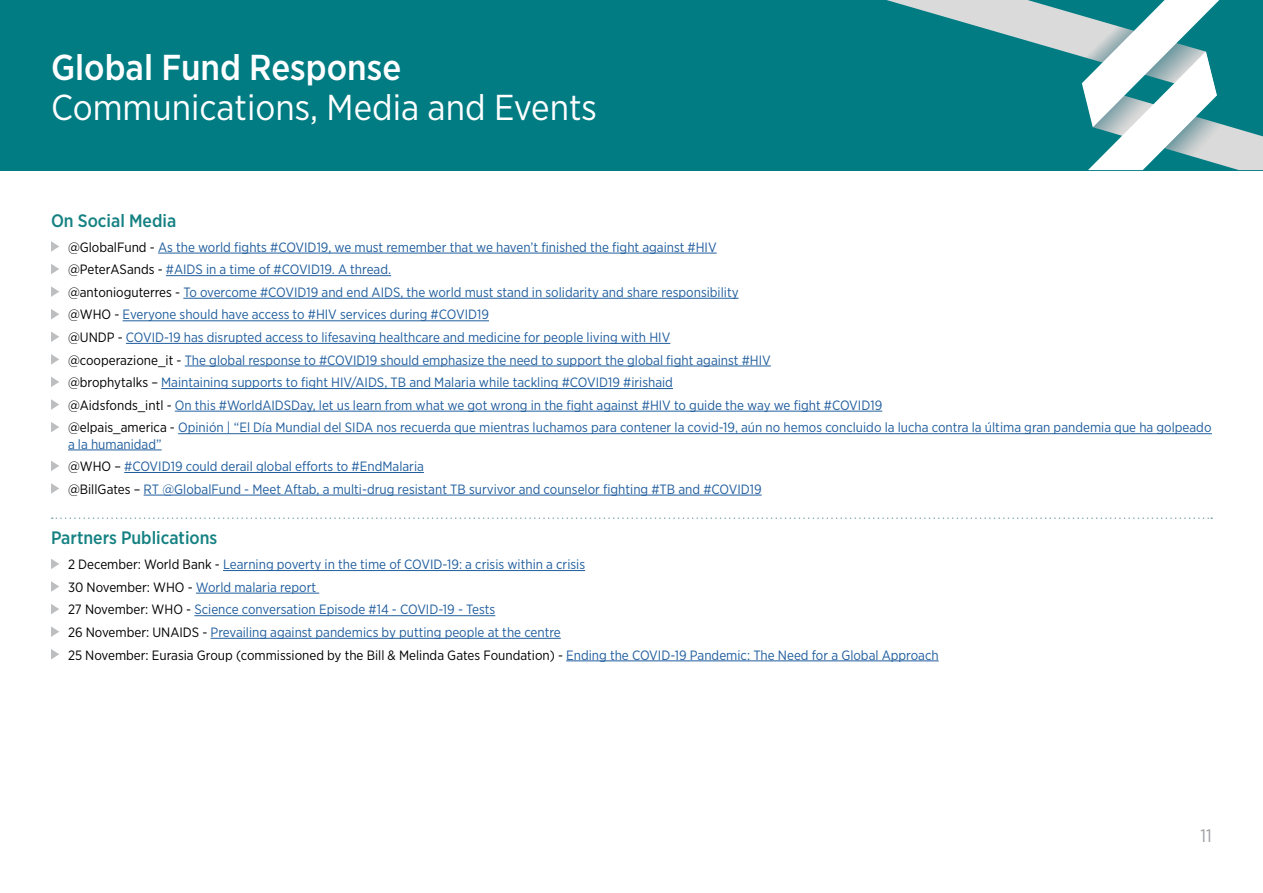
<style>
.page{position:relative;width:1263px;height:893px;background:#fff}
.page>*{position:absolute;margin:0;border:0;box-sizing:border-box;transform-origin:0 0}
.t1{font:36px "Gotham Narrow";color:#fff}
.t2{font:500 36px "Gotham Narrow";color:#fff}
.t3{font:500 18px "Gotham Narrow";color:#158182}
.t4{font:18px "Gotham Narrow";color:#9d9fa2}
.t5{font:13.5px/22.6px "Gotham Narrow";color:#215e9e}
.s1{color:#000}
</style>
<div class="page">
<div style="left:0;top:0;width:1263px;height:170px;background:#017c83"></div>
<svg style="left:887px;top:0;width:376px;height:170px"></svg>
<hr style="left:158px;top:253px;width:559px;height:1px;background:#215e9e">
<hr style="left:166px;top:275px;width:225px;height:1px;background:#215e9e">
<hr style="left:183px;top:298px;width:556px;height:1px;background:#215e9e">
<hr style="left:123px;top:320px;width:366px;height:1px;background:#215e9e">
<hr style="left:126px;top:343px;width:544px;height:1px;background:#215e9e">
<hr style="left:185px;top:366px;width:586px;height:1px;background:#215e9e">
<hr style="left:161px;top:388px;width:512px;height:1px;background:#215e9e">
<hr style="left:175px;top:411px;width:707px;height:1px;background:#215e9e">
<hr style="left:178px;top:433px;width:1034px;height:1px;background:#215e9e">
<hr style="left:68px;top:450px;width:94px;height:1px;background:#215e9e">
<hr style="left:124px;top:472px;width:300px;height:1px;background:#215e9e">
<hr style="left:144px;top:495px;width:618px;height:1px;background:#215e9e">
<svg style="left:52px;top:517px;width:1160px;height:2px"></svg>
<hr style="left:223px;top:570px;width:362px;height:1px;background:#215e9e">
<hr style="left:196px;top:593px;width:123px;height:1px;background:#215e9e">
<hr style="left:194px;top:615px;width:301px;height:1px;background:#215e9e">
<hr style="left:211px;top:638px;width:350px;height:1px;background:#215e9e">
<hr style="left:566px;top:660px;width:373px;height:1px;background:#215e9e">
<svg style="left:51px;top:241px;width:8px;height:11px"></svg>
<svg style="left:51px;top:264px;width:8px;height:10px"></svg>
<svg style="left:51px;top:286px;width:8px;height:11px"></svg>
<svg style="left:51px;top:309px;width:8px;height:10px"></svg>
<svg style="left:51px;top:331px;width:8px;height:11px"></svg>
<svg style="left:51px;top:354px;width:8px;height:11px"></svg>
<svg style="left:51px;top:377px;width:8px;height:10px"></svg>
<svg style="left:51px;top:399px;width:8px;height:11px"></svg>
<svg style="left:51px;top:422px;width:8px;height:10px"></svg>
<svg style="left:51px;top:461px;width:8px;height:10px"></svg>
<svg style="left:51px;top:483px;width:8px;height:11px"></svg>
<svg style="left:51px;top:559px;width:8px;height:10px"></svg>
<svg style="left:51px;top:581px;width:8px;height:11px"></svg>
<svg style="left:51px;top:604px;width:8px;height:10px"></svg>
<svg style="left:51px;top:626px;width:8px;height:11px"></svg>
<svg style="left:51px;top:649px;width:8px;height:10px"></svg>
<h1 class="t2" style="left:51px;top:44px;width:352px">Global Fund Response</h1>
<h1 class="t1" style="left:51px;top:85px;width:547px">Communications, Media and Events</h1>
<h2 class="t3" style="left:51px;top:209px;width:127px">On Social Media</h2>
<p class="t5" style="left:68px;top:235px;width:1145px"><span class="s1">@GlobalFund -</span> As the world fights #COVID19, we must remember that we haven’t finished the fight against #HIV<br><span class="s1">@PeterASands -</span> #AIDS in a time of #COVID19. A thread.<br><span class="s1">@antonioguterres -</span> To overcome #COVID19 and end AIDS, the world must stand in solidarity and share responsibility<br><span class="s1">@WHO -</span> Everyone should have access to #HIV services during #COVID19<br><span class="s1">@UNDP -</span> COVID-19 has disrupted access to lifesaving healthcare and medicine for people living with HIV<br><span class="s1">@cooperazione_it -</span> The global response to #COVID19 should emphasize the need to support the global fight against #HIV<br><span class="s1">@brophytalks –</span> Maintaining supports to fight HIV/AIDS, TB and Malaria while tackling #COVID19 #irishaid<br><span class="s1">@Aidsfonds_intl -</span> On this #WorldAIDSDay, let us learn from what we got wrong in the fight against #HIV to guide the way we fight #COVID19<br><span class="s1">@elpais_america -</span> Opinión | “El Día Mundial del SIDA nos recuerda que mientras luchamos para contener la covid-19, aún no hemos concluido la lucha contra la última gran pandemia que ha golpeado</p>
<p class="t5" style="left:68px;top:432px;width:695px">a la humanidad”<br><span class="s1">@WHO –</span> #COVID19 could derail global efforts to #EndMalaria<br><span class="s1">@BillGates –</span> RT @GlobalFund - Meet Aftab, a multi-drug resistant TB survivor and counselor fighting #TB and #COVID19</p>
<h2 class="t3" style="left:51px;top:527px;width:168px">Partners Publications</h2>
<p class="t5" style="left:68px;top:553px;width:872px"><span class="s1">2 December: World Bank -</span> Learning poverty in the time of COVID-19: a crisis within a crisis<br><span class="s1">30 November: WHO -</span> World malaria report<br><span class="s1">27 November: WHO -</span> Science conversation Episode #14 - COVID-19 - Tests<br><span class="s1">26 November: UNAIDS -</span> Prevailing against pandemics by putting people at the centre<br><span class="s1">25 November: Eurasia Group (commissioned by the Bill &amp; Melinda Gates Foundation) -</span> Ending the COVID-19 Pandemic: The Need for a Global Approach</p>
<h2 class="t4" style="left:1200px;top:824px;width:13px">11</h2>
</div>
